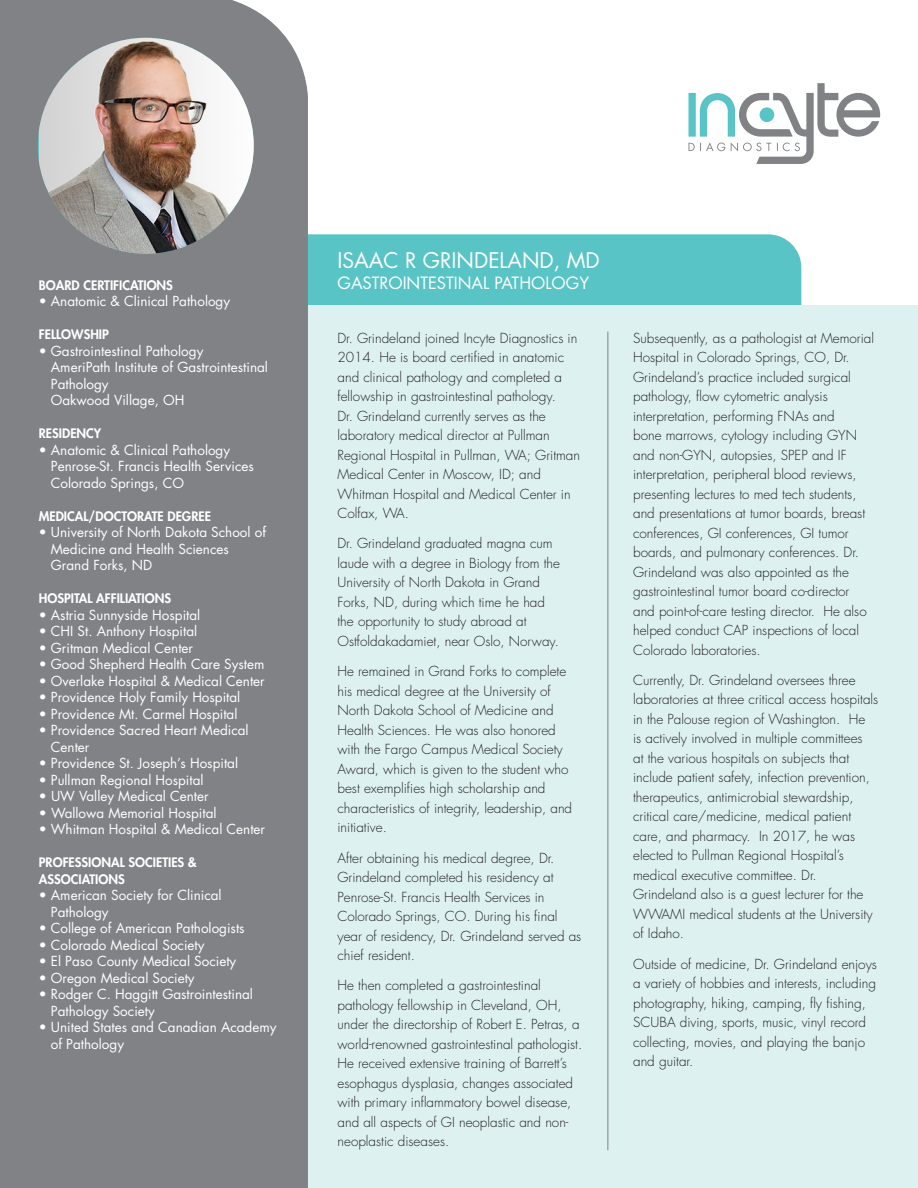
<style>
.page{position:relative;width:918px;height:1188px;background:#fff}
.page>*{position:absolute;margin:0;border:0;box-sizing:border-box;transform-origin:0 0}
.NAME_OF_DOCTOR{font:21px "Futura Std";color:#fff}
.DOCTOR_S_TITLE{font:16.5px "Futura Std";color:#fff}
.Body_text{font:300 13.5px/19.5px "Futura Std";color:#231f20}
.Gray_Box_bullets{font:13.5px/16.5px "Futura Std";color:#fff}
.Gray_Box_Subhead{font:800 12.75px/16.5px "Futura Std";color:#fff}
.Gray_Box_bullets-2{font:800 12.75px "Futura Std";color:#fff}
</style>
<div class="page">
<div style="left:308px;top:234px;width:493px;height:72px;background:#59c4c6"></div>
<div style="left:188px;top:306px;width:730px;height:882px;background:#ddf1f1"></div>
<div style="left:0;top:0;width:308px;height:1188px;background:#808285"></div>
<img style="left:39px;top:38px;width:215px;height:216px">
<svg style="left:688px;top:83px;width:192px;height:81px"></svg>
<hr style="left:608px;top:332px;width:1px;height:818px;background:#808285">
<p class="Gray_Box_Subhead" style="left:39px;top:277px;width:136px">BOARD CERTIFICATIONS</p>
<p class="Gray_Box_bullets" style="left:39px;top:293px;width:193px">• Anatomic &amp; Clinical Pathology</p>
<p class="Gray_Box_Subhead" style="left:39px;top:326px;width:72px">FELLOWSHIP</p>
<p class="Gray_Box_bullets" style="left:51px;top:343px;width:219px;text-indent:-12px">• Gastrointestinal Pathology<br>AmeriPath Institute of Gastrointestinal<br>Pathology<br>Oakwood Village, OH</p>
<p class="Gray_Box_Subhead" style="left:39px;top:425px;width:64px">RESIDENCY</p>
<p class="Gray_Box_bullets" style="left:51px;top:442px;width:204px;text-indent:-12px">• Anatomic &amp; Clinical Pathology<br>Penrose-St. Francis Health Services<br>Colorado Springs, CO</p>
<p class="Gray_Box_bullets-2" style="left:39px;top:508px;width:174px">MEDICAL/DOCTORATE DEGREE</p>
<p class="Gray_Box_bullets" style="left:51px;top:524px;width:217px;text-indent:-12px">• University of North Dakota School of<br>Medicine and Health Sciences<br>Grand Forks, ND</p>
<p class="Gray_Box_Subhead" style="left:39px;top:590px;width:134px">HOSPITAL AFFILIATIONS</p>
<p class="Gray_Box_bullets" style="left:39px;top:607px;width:163px">• Astria Sunnyside Hospital</p>
<p class="Gray_Box_bullets" style="left:39px;top:623px;width:160px">• CHI St. Anthony Hospital</p>
<p class="Gray_Box_bullets" style="left:39px;top:640px;width:156px">• Gritman Medical Center</p>
<p class="Gray_Box_bullets" style="left:39px;top:656px;width:227px">• Good Shepherd Health Care System</p>
<p class="Gray_Box_bullets" style="left:39px;top:673px;width:227px">• Overlake Hospital &amp; Medical Center</p>
<p class="Gray_Box_bullets" style="left:39px;top:689px;width:203px">• Providence Holy Family Hospital</p>
<p class="Gray_Box_bullets" style="left:39px;top:706px;width:200px">• Providence Mt. Carmel Hospital</p>
<p class="Gray_Box_bullets" style="left:51px;top:722px;width:199px;text-indent:-12px">• Providence Sacred Heart Medical<br>Center</p>
<p class="Gray_Box_bullets" style="left:39px;top:755px;width:201px">• Providence St. Joseph’s Hospital</p>
<p class="Gray_Box_bullets" style="left:39px;top:772px;width:166px">• Pullman Regional Hospital</p>
<p class="Gray_Box_bullets" style="left:39px;top:788px;width:171px">• UW Valley Medical Center</p>
<p class="Gray_Box_bullets" style="left:39px;top:805px;width:179px">• Wallowa Memorial Hospital</p>
<p class="Gray_Box_bullets" style="left:39px;top:821px;width:228px">• Whitman Hospital &amp; Medical Center</p>
<p class="Gray_Box_Subhead" style="left:39px;top:854px;width:160px">PROFESSIONAL SOCIETIES &amp;<br>ASSOCIATIONS</p>
<p class="Gray_Box_bullets" style="left:51px;top:887px;width:172px;text-indent:-12px">• American Society for Clinical<br>Pathology</p>
<p class="Gray_Box_bullets" style="left:39px;top:920px;width:207px">• College of American Pathologists</p>
<p class="Gray_Box_bullets" style="left:39px;top:937px;width:167px">• Colorado Medical Society</p>
<p class="Gray_Box_bullets" style="left:39px;top:953px;width:199px">• El Paso County Medical Society</p>
<p class="Gray_Box_bullets" style="left:39px;top:970px;width:157px">• Oregon Medical Society</p>
<p class="Gray_Box_bullets" style="left:51px;top:986px;width:204px;text-indent:-12px">• Rodger C. Haggitt Gastrointestinal<br>Pathology Society</p>
<p class="Gray_Box_bullets" style="left:51px;top:1019px;width:227px;text-indent:-12px">• United States and Canadian Academy of Pathology</p>
<p class="NAME_OF_DOCTOR" style="left:338px;top:247px;width:264px">ISAAC R GRINDELAND, MD</p>
<p class="DOCTOR_S_TITLE" style="left:338px;top:272px;width:253px">GASTROINTESTINAL PATHOLOGY</p>
<p class="Body_text" style="left:338px;top:328px;width:244px">Dr. Grindeland joined Incyte Diagnostics in 2014. He is board certified in anatomic and clinical pathology and completed a fellowship in gastrointestinal pathology.<br>Dr. Grindeland currently serves as the laboratory medical director at Pullman Regional Hospital in Pullman, WA; Gritman Medical Center in Moscow, ID; and Whitman Hospital and Medical Center in Colfax, WA.</p>
<p class="Body_text" style="left:338px;top:534px;width:224px">Dr. Grindeland graduated magna cum laude with a degree in Biology from the University of North Dakota in Grand Forks, ND, during which time he had the opportunity to study abroad at Ostfoldakadamiet, near Oslo, Norway.</p>
<p class="Body_text" style="left:338px;top:662px;width:236px">He remained in Grand Forks to complete his medical degree at the University of North Dakota School of Medicine and Health Sciences. He was also honored with the Fargo Campus Medical Society Award, which is given to the student who best exemplifies high scholarship and characteristics of integrity, leadership, and initiative.</p>
<p class="Body_text" style="left:338px;top:848px;width:245px">After obtaining his medical degree, Dr.<br>Grindeland completed his residency at Penrose-St. Francis Health Services in Colorado Springs, CO. During his final year of residency, Dr. Grindeland served as chief resident.</p>
<p class="Body_text" style="left:338px;top:976px;width:246px">He then completed a gastrointestinal pathology fellowship in Cleveland, OH, under the directorship of Robert E. Petras, a world-renowned gastrointestinal pathologist.<br>He received extensive training of Barrett’s esophagus dysplasia, changes associated with primary inflammatory bowel disease, and all aspects of GI neoplastic and non&shy;neoplastic diseases.</p>
<p class="Body_text" style="left:633px;top:328px;width:243px">Subsequently, as a pathologist at Memorial Hospital in Colorado Springs, CO, Dr.<br>Grindeland’s practice included surgical pathology, flow cytometric analysis interpretation, performing FNAs and<br>bone marrows, cytology including GYN and non-GYN, autopsies, SPEP and IF interpretation, peripheral blood reviews, presenting lectures to med tech students, and presentations at tumor boards, breast conferences, GI conferences, GI tumor boards, and pulmonary conferences. Dr.<br>Grindeland was also appointed as the gastrointestinal tumor board co-director and point-of-care testing director. He also helped conduct CAP inspections of local Colorado laboratories.</p>
<p class="Body_text" style="left:633px;top:671px;width:247px">Currently, Dr. Grindeland oversees three laboratories at three critical access hospitals in the Palouse region of Washington. He<br>is actively involved in multiple committees<br>at the various hospitals on subjects that include patient safety, infection prevention, therapeutics, antimicrobial stewardship, critical care/medicine, medical patient care, and pharmacy. In 2017, he was elected to Pullman Regional Hospital’s medical executive committee. Dr.<br>Grindeland also is a guest lecturer for the WWAMI medical students at the University of Idaho.</p>
<p class="Body_text" style="left:633px;top:955px;width:245px">Outside of medicine, Dr. Grindeland enjoys a variety of hobbies and interests, including photography, hiking, camping, fly fishing, SCUBA diving, sports, music, vinyl record collecting, movies, and playing the banjo and guitar.</p>
</div>
